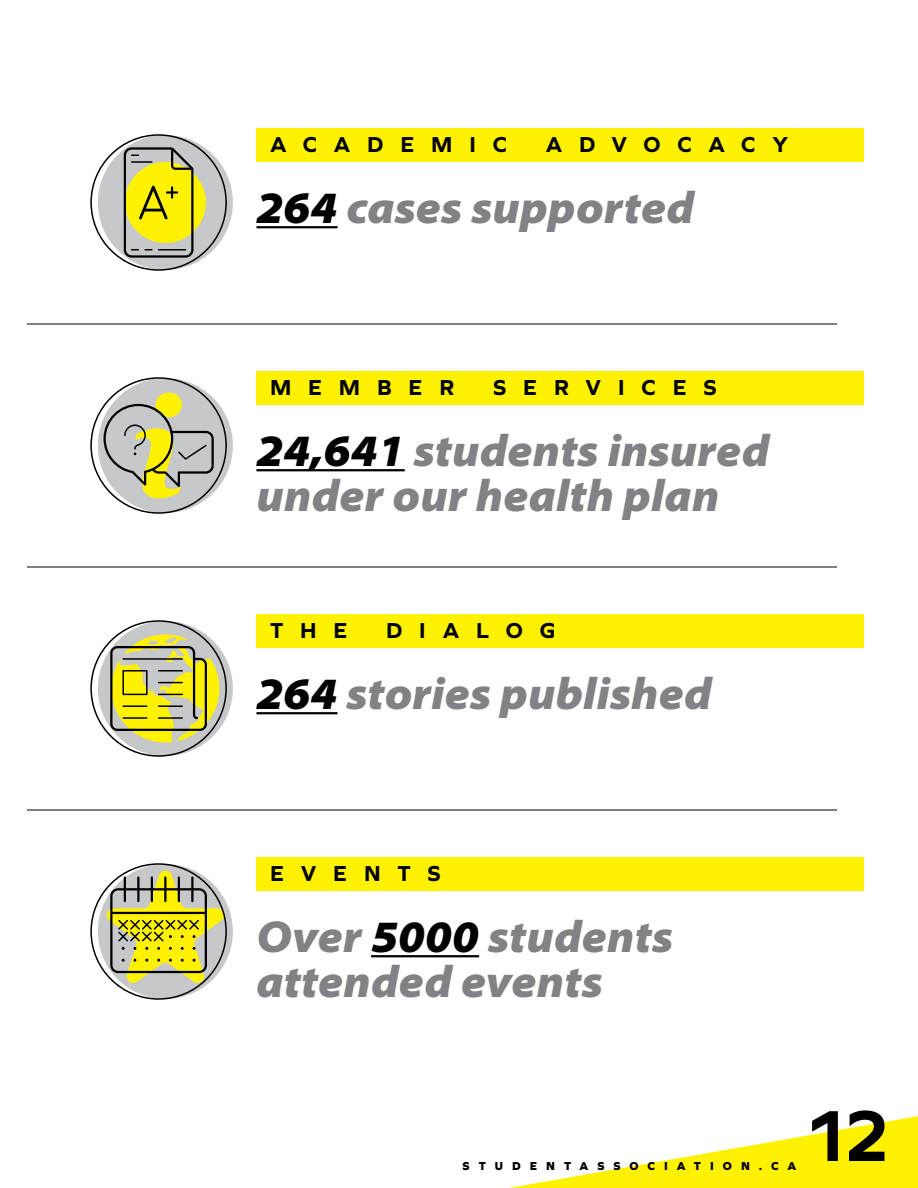
<style>
.page{position:relative;width:918px;height:1188px;background:#fff}
.page>*{position:absolute;margin:0;border:0;box-sizing:border-box;transform-origin:0 0}
.t1{font:700 75px "Graphie";color:#000}
.t2{font:italic 900 semi-expanded 45px/45px "Myriad Pro";color:#808285}
.t3{font:700 22.5px "Graphie";letter-spacing:.75em;color:#000}
.t4{font:800 12px "Graphie";letter-spacing:.75em;color:#000}
.s1{color:#000}
</style>
<div class="page">
<svg style="left:509px;top:1116px;width:409px;height:72px"></svg>
<hr style="left:27px;top:324px;width:810px;height:1px;background:#000">
<hr style="left:27px;top:567px;width:810px;height:1px;background:#000">
<hr style="left:27px;top:810px;width:810px;height:1px;background:#000">
<div style="left:98px;top:135px;width:135px;height:135px;background:#c7c8ca;border-radius:50%"></div>
<div style="left:125px;top:162px;width:81px;height:81px;background:#fff200;border-radius:50%"></div>
<svg style="left:123px;top:146px;width:72px;height:113px"></svg>
<div style="left:256px;top:128px;width:608px;height:34px;background:#fff200"></div>
<hr style="left:256px;top:226px;width:81px;height:2px;background:#000">
<div style="left:98px;top:378px;width:135px;height:135px;background:#c7c8ca;border-radius:50%"></div>
<svg style="left:102px;top:393px;width:113px;height:105px"></svg>
<div style="left:256px;top:371px;width:608px;height:34px;background:#fff200"></div>
<hr style="left:256px;top:469px;width:149px;height:2px;background:#000">
<div style="left:98px;top:621px;width:135px;height:135px;background:#c7c8ca;border-radius:50%"></div>
<svg style="left:109px;top:634px;width:110px;height:108px"></svg>
<div style="left:256px;top:614px;width:608px;height:34px;background:#fff200"></div>
<hr style="left:256px;top:712px;width:81px;height:2px;background:#000">
<div style="left:98px;top:864px;width:135px;height:135px;background:#c7c8ca;border-radius:50%"></div>
<svg style="left:104px;top:869px;width:122px;height:116px"></svg>
<div style="left:256px;top:857px;width:608px;height:34px;background:#fff200"></div>
<hr style="left:371px;top:955px;width:108px;height:2px;background:#000">
<p class="t3" style="left:270px;top:131px;width:239px">ACADEMIC</p>
<p class="t3" style="left:546px;top:131px;width:244px">ADVOCACY</p>
<p class="t2" style="left:256px;top:186px;width:439px"><span class="s1">264</span> cases supported</p>
<p class="t3" style="left:270px;top:374px;width:186px">MEMBER</p>
<p class="t3" style="left:493px;top:374px;width:225px">SERVICES</p>
<p class="t2" style="left:256px;top:429px;width:515px"><span class="s1">24,641</span> students insured under our health plan</p>
<p class="t3" style="left:270px;top:617px;width:79px">THE</p>
<p class="t3" style="left:386px;top:617px;width:171px">DIALOG</p>
<p class="t2" style="left:256px;top:672px;width:457px"><span class="s1">264</span> stories published</p>
<p class="t3" style="left:270px;top:860px;width:172px">EVENTS</p>
<p class="t2" style="left:256px;top:915px;width:418px">Over <span class="s1">5000</span> students attended events</p>
<p class="t4" style="left:463px;top:1159px;width:335px">STUDENTASSOCIATION.CA</p>
<h1 class="t1" style="left:801px;top:1092px;width:91px">12</h1>
</div>
